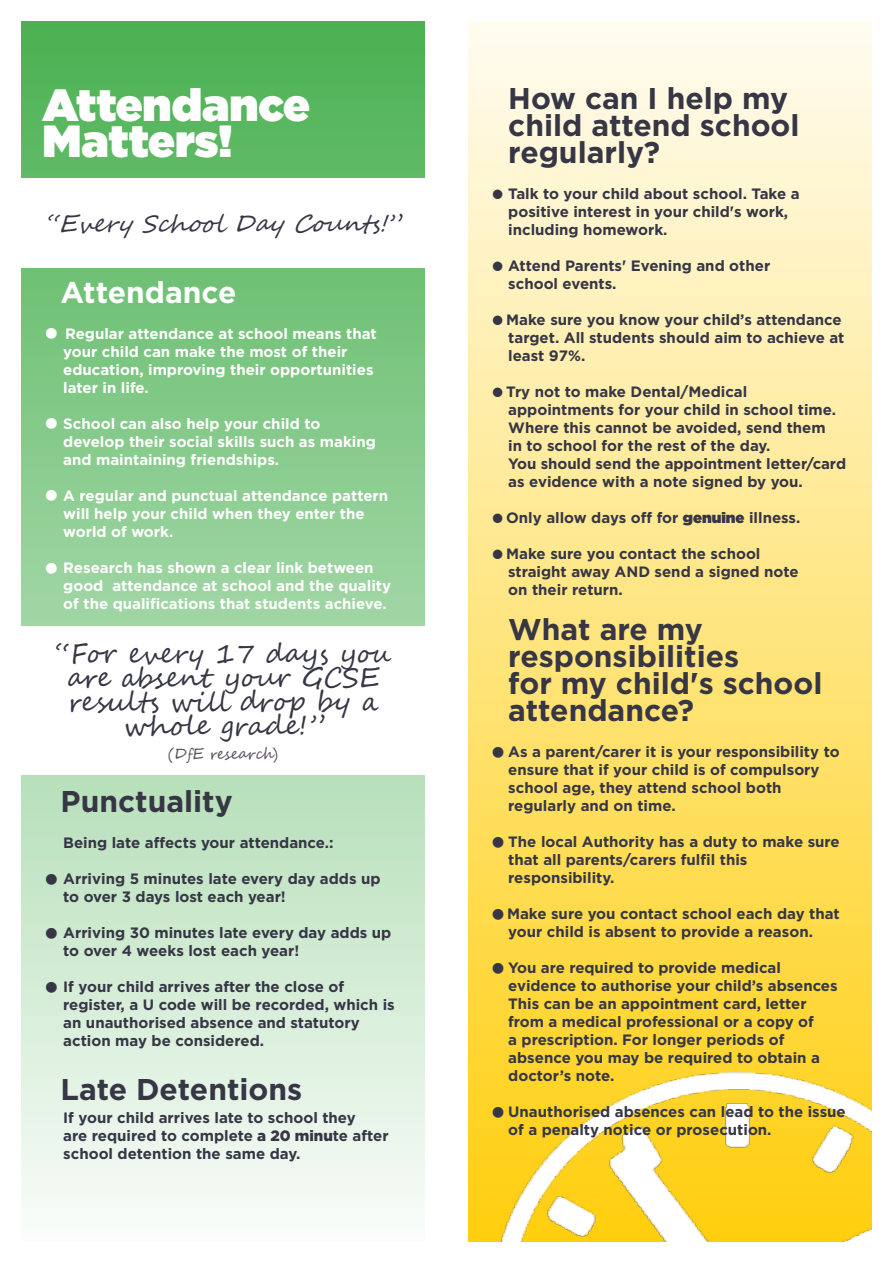
<style>
.page{position:relative;width:893px;height:1263px;background:#fff}
.page>*{position:absolute;margin:0;border:0;box-sizing:border-box;transform-origin:0 0}
.t1{font:900 45px/36px "Gotham";color:#fff}
.t2{font:700 30px/27px "Gotham";color:#363645}
.t3{font:700 30px "Gotham";color:#fff}
.t4{font:27px/24px "Segoe Script";color:#363645;text-align:center}
.t5{font:italic 24px "Segoe Script";color:#363645}
.t6{font:700 15px/18px "Gotham";color:#363645}
.t7{font:700 15px/18px "Gotham";color:#fff}
.t8{font:15px "Segoe Script";color:#5a515c}
.s1{font-size:36px}
.s2{font-style:italic}
.s3{font-weight:900}
.s4{font-weight:400;font-size:36px}
</style>
<div class="page">
<svg style="left:21px;top:21px;width:404px;height:1181px;background:#a2d6a6"></svg>
<div style="left:468px;top:21px;width:404px;height:1221px;background:linear-gradient(to bottom,#fffcf1,#ffce0e)"></div>
<div style="left:21px;top:179px;width:404px;height:89px;background:#fff"></div>
<div style="left:21px;top:626px;width:404px;height:149px;background:#fff"></div>
<img style="left:492px;top:1073px;width:380px;height:169px">
<h1 class="t1" style="left:43px;top:86px;width:269px">Attendance<br>Matters!</h1>
<h3 class="t5" style="left:45px;top:204px;width:365px">“Every School Day Counts!”</h3>
<h2 class="t3" style="left:61px;top:275px;width:178px">Attendance</h2>
<p class="t7" style="left:63px;top:324px;width:315px;text-indent:-21px"><span class="s1">•</span> Regular attendance at school means that your child can make the most of their education, improving their opportunities later in life.</p>
<p class="t7" style="left:63px;top:414px;width:314px;text-indent:-21px"><span class="s1">•</span> School can also help your child to develop their social skills such as making and maintaining friendships.</p>
<p class="t7" style="left:63px;top:486px;width:326px;text-indent:-21px"><span class="s1">•</span> A regular and punctual attendance pattern will help your child when they enter the world of work.</p>
<p class="t7" style="left:63px;top:558px;width:329px;text-indent:-21px"><span class="s1">•</span> Research has shown a clear link between good attendance at school and the quality of the qualifications that students achieve.</p>
<h3 class="t4" style="left:55px;top:642px;width:338px">“For every 17 days you are absent your GCSE results will drop by a whole grade!<span class="s2">”</span></h3>
<p class="t8" style="left:168px;top:741px;width:112px">(DfE research)</p>
<h2 class="t2" style="left:61px;top:787px;width:174px">Punctuality</h2>
<p class="t6" style="left:63px;top:834px;width:272px">Being late affects your attendance.:</p>
<p class="t6" style="left:63px;top:870px;width:319px;text-indent:-21px"><span class="s1">•</span> Arriving 5 minutes late every day adds up to over 3 days lost each year!</p>
<p class="t6" style="left:63px;top:924px;width:330px;text-indent:-21px"><span class="s1">•</span> Arriving 30 minutes late every day adds up to over 4 weeks lost each year!</p>
<p class="t6" style="left:63px;top:978px;width:333px;text-indent:-21px"><span class="s1">•</span> If your child arrives after the close of register, a U code will be recorded, which is an unauthorised absence and statutory action may be considered.</p>
<h2 class="t2" style="left:61px;top:1075px;width:243px">Late Detentions</h2>
<p class="t6" style="left:63px;top:1108px;width:327px">If your child arrives late to school they<br>are required to complete <span class="s3">a 20 minu</span>te after school detention the same day.</p>
<h2 class="t2" style="left:508px;top:84px;width:293px">How can I help my child attend school regularly?</h2>
<p class="t6" style="left:508px;top:184px;width:293px;text-indent:-19px"><span class="s4">•</span> Talk to your child about school. Take a positive interest in your child's work, including homework.</p>
<p class="t6" style="left:508px;top:256px;width:264px;text-indent:-19px"><span class="s4">•</span> Attend Parents' Evening and other school events.</p>
<p class="t6" style="left:508px;top:310px;width:338px;text-indent:-19px"><span class="s4">•</span>Make sure you know your child’s attendance target. All students should aim to achieve at least 97%.</p>
<p class="t6" style="left:508px;top:382px;width:339px;text-indent:-19px"><span class="s4">•</span>Try not to make Dental/Medical appointments for your child in school time.<br>Where this cannot be avoided, send them<br>in to school for the rest of the day.<br>You should send the appointment letter/card as evidence with a note signed by you.</p>
<p class="t6" style="left:489px;top:508px;width:313px"><span class="s4">•</span>Only allow days off for <span class="s3">genuine</span> illness.</p>
<p class="t6" style="left:508px;top:544px;width:292px;text-indent:-19px"><span class="s4">•</span>Make sure you contact the school straight away AND send a signed note on their return.</p>
<h2 class="t2" style="left:508px;top:615px;width:316px">What are my responsibilities<br>for my child's school attendance?</h2>
<p class="t6" style="left:508px;top:742px;width:333px;text-indent:-19px"><span class="s1">•</span> As a parent/carer it is your responsibility to ensure that if your child is of compulsory school age, they attend school both regularly and on time.</p>
<p class="t6" style="left:508px;top:832px;width:333px;text-indent:-19px"><span class="s1">•</span> The local Authority has a duty to make sure that all parents/carers fulfil this responsibility.</p>
<p class="t6" style="left:489px;top:904px;width:352px;text-align:center"><span class="s1">•</span>Make sure you contact school each day that your child is absent to provide a reason.</p>
<p class="t6" style="left:508px;top:958px;width:331px;text-indent:-19px"><span class="s1">•</span> You are required to provide medical evidence to authorise your child’s absences This can be an appointment card, letter from a medical professional or a copy of<br>a prescription. For longer periods of absence you may be required to obtain a doctor’s note.</p>
<p class="t6" style="left:508px;top:1102px;width:339px;text-indent:-19px"><span class="s1">•</span> Unauthorised absences can lead to the issue of a penalty notice or prosecution.</p>
</div>
